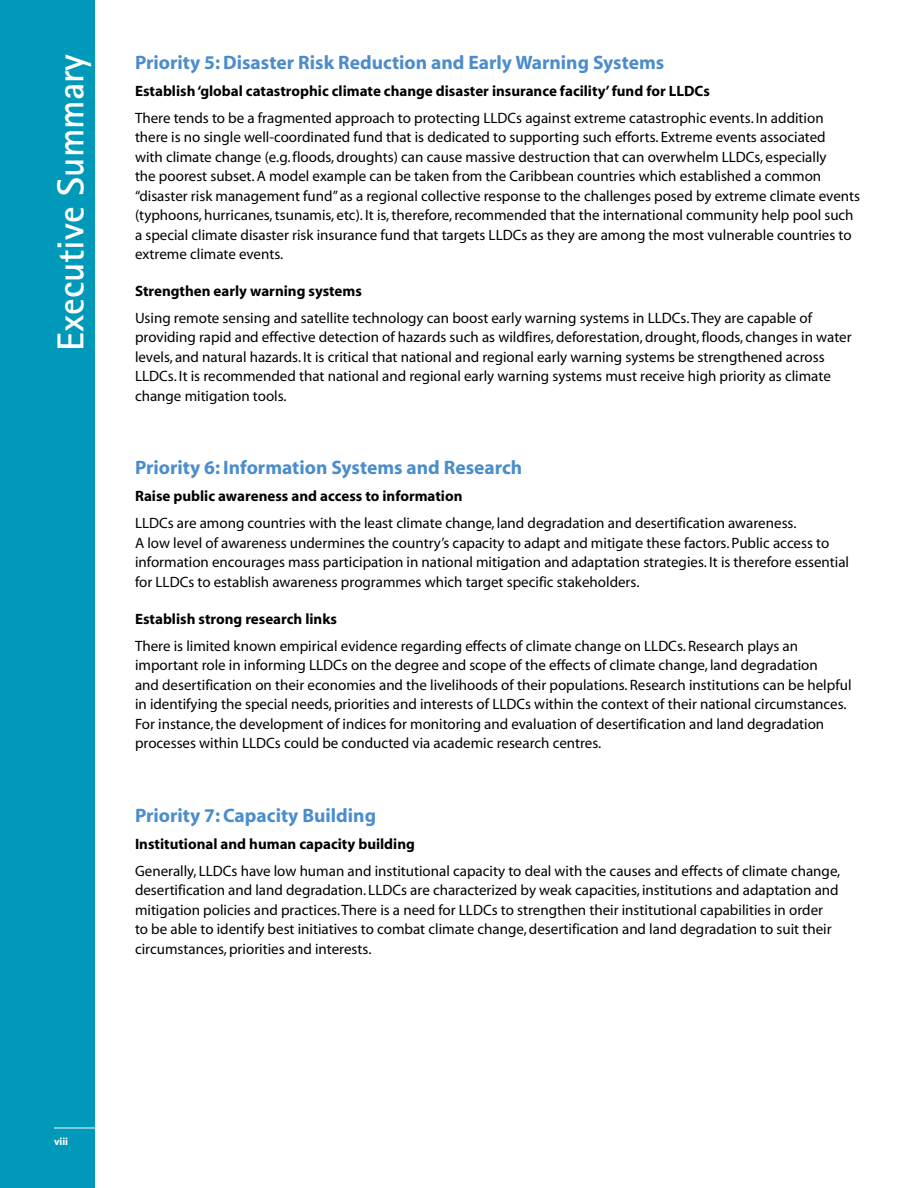
<style>
.page{position:relative;width:918px;height:1188px;background:#fff}
.page>*{position:absolute;margin:0;border:0;box-sizing:border-box;transform-origin:0 0}
.t1{font:700 37.5px "Rotis Sans Serif";color:#fff}
.t2{font:700 19.5px "Myriad";color:#4b8dcb}
.t3{font:15px/19.5px "Myriad";color:#000}
.t4{font:700 15px "Myriad";color:#000}
.t5{font:700 10.5px "Myriad";color:#fff}
</style>
<div class="page">
<div style="left:0;top:0;width:94px;height:1188px;background:#0099b9"></div>
<hr style="left:54px;top:1128px;width:48px;height:1px;background:#fff">
<h1 class="t1" style="left:47px;top:351px;width:299px;rotate:-90deg">Executive Summary</h1>
<h2 class="t2" style="left:135px;top:52px;width:531px">Priority 5: Disaster Risk Reduction and Early Warning Systems</h2>
<p class="t4" style="left:135px;top:83px;width:576px">Establish ‘global catastrophic climate change disaster insurance facility’ fund for LLDCs</p>
<p class="t3" style="left:135px;top:109px;width:727px">There tends to be a fragmented approach to protecting LLDCs against extreme catastrophic events. In addition there is no single well-coordinated fund that is dedicated to supporting such efforts. Extreme events associated<br>with climate change (e.g. floods, droughts) can cause massive destruction that can overwhelm LLDCs, especially<br>the poorest subset. A model example can be taken from the Caribbean countries which established a common “disaster risk management fund” as a regional collective response to the challenges posed by extreme climate events (typhoons, hurricanes, tsunamis, etc). It is, therefore, recommended that the international community help pool such a special climate disaster risk insurance fund that targets LLDCs as they are among the most vulnerable countries to extreme climate events.</p>
<p class="t4" style="left:135px;top:283px;width:228px">Strengthen early warning systems</p>
<p class="t3" style="left:135px;top:309px;width:718px">Using remote sensing and satellite technology can boost early warning systems in LLDCs. They are capable of providing rapid and effective detection of hazards such as wildfires, deforestation, drought, floods, changes in water levels, and natural hazards. It is critical that national and regional early warning systems be strengthened across LLDCs. It is recommended that national and regional early warning systems must receive high priority as climate change mitigation tools.</p>
<h2 class="t2" style="left:135px;top:458px;width:389px">Priority 6: Information Systems and Research</h2>
<p class="t4" style="left:135px;top:489px;width:329px">Raise public awareness and access to information</p>
<p class="t3" style="left:135px;top:514px;width:716px">LLDCs are among countries with the least climate change, land degradation and desertification awareness.<br>A low level of awareness undermines the country’s capacity to adapt and mitigate these factors. Public access to information encourages mass participation in national mitigation and adaptation strategies. It is therefore essential for LLDCs to establish awareness programmes which target specific stakeholders.</p>
<p class="t4" style="left:135px;top:611px;width:204px">Establish strong research links</p>
<p class="t3" style="left:135px;top:637px;width:718px">There is limited known empirical evidence regarding effects of climate change on LLDCs. Research plays an important role in informing LLDCs on the degree and scope of the effects of climate change, land degradation<br>and desertification on their economies and the livelihoods of their populations. Research institutions can be helpful in identifying the special needs, priorities and interests of LLDCs within the context of their national circumstances.<br>For instance, the development of indices for monitoring and evaluation of desertification and land degradation processes within LLDCs could be conducted via academic research centres.</p>
<h2 class="t2" style="left:135px;top:805px;width:243px">Priority 7: Capacity Building</h2>
<p class="t4" style="left:135px;top:836px;width:281px">Institutional and human capacity building</p>
<p class="t3" style="left:135px;top:862px;width:707px">Generally, LLDCs have low human and institutional capacity to deal with the causes and effects of climate change, desertification and land degradation. LLDCs are characterized by weak capacities, institutions and adaptation and mitigation policies and practices. There is a need for LLDCs to strengthen their institutional capabilities in order<br>to be able to identify best initiatives to combat climate change, desertification and land degradation to suit their circumstances, priorities and interests.</p>
<p class="t5" style="left:54px;top:1136px;width:16px">viii</p>
</div>
